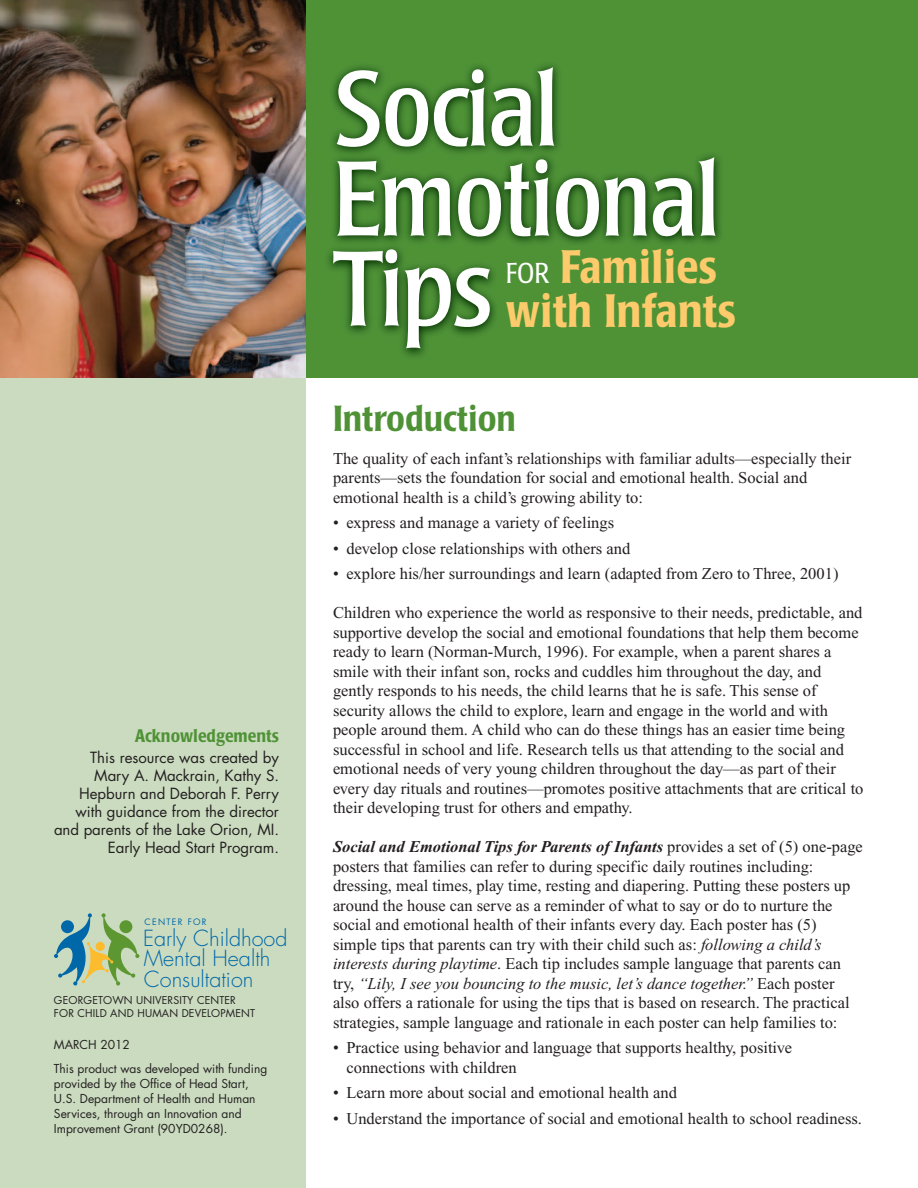
<style>
.page{position:relative;width:918px;height:1188px;background:#fff}
.page>*{position:absolute;margin:0;border:0;box-sizing:border-box;transform-origin:0 0}
.t1{font:condensed 105px/90px "Poppl Laudatio";letter-spacing:-.015em;color:#fff}
.t2{font:500 condensed 46.5px/43.5px "Poppl Laudatio";color:#fecb6c}
.t3{font:500 condensed 36px "Poppl Laudatio";color:#4f9236}
.t4{font:300 21.6px/20.1px "Futura";color:#0068a9}
.t5{font:500 condensed 18px "Poppl Laudatio";color:#4f9236}
.t6{font:16.5px/19.5px "Times New Roman";color:#231f20}
.t7{font:15px/18px "Futura";color:#231f20;text-align:right}
.t8{font:12px/15px "Futura";color:#231f20}
.t9{font:10.5px/13.5px "Futura";letter-spacing:.015em;color:#231f20}
.t10{font:8.7px "Futura";letter-spacing:.15em;color:#0068a9}
.s1{font-weight:300;font-size:28.5px;color:#fff}
.s2{font-weight:700;font-style:italic}
.s3{font-style:italic}
</style>
<div class="page">
<div style="left:0;top:0;width:306px;height:1188px;background:#cadbbf"></div>
<div style="left:0;top:0;width:918px;height:378px;background:#4f9236"></div>
<img style="left:0;top:0;width:306px;height:378px">
<img style="left:328px;top:65px;width:393px;height:291px">
<svg style="left:54px;top:913px;width:85px;height:73px"></svg>
<div style="left:96px;top:942px;width:9px;height:9px;background:#fdbb2e;border-radius:50%"></div>
<p class="t5" style="left:135px;top:728px;width:146px">Acknowledgements</p>
<p class="t7" style="left:54px;top:750px;width:227px">This resource was created by<br>Mary A. Mackrain, Kathy S.<br>Hepburn and Deborah F. Perry with guidance from the director and parents of the Lake Orion, MI.<br>Early Head Start Program.</p>
<p class="t10" style="left:145px;top:918px;width:63px">CENTER FOR</p>
<h3 class="t4" style="left:143px;top:930px;width:146px">Early Childhood<br>Mental Health<br>Consultation</h3>
<p class="t9" style="left:54px;top:994px;width:203px">GEORGETOWN UNIVERSITY CENTER<br>FOR CHILD AND HUMAN DEVELOPMENT</p>
<p class="t8" style="left:54px;top:1034px;width:215px;line-height:24px">MARCH 2012<br>This product was developed with funding</p>
<p class="t8" style="left:54px;top:1078px;width:203px">provided by the Office of Head Start, U.S. Department of Health and Human Services, through an Innovation and Improvement Grant (90YD0268).</p>
<h1 class="t1" style="left:333px;top:74px;width:389px">Social<br>Emotional<br>Tips</h1>
<h2 class="t2" style="left:506px;top:248px;width:231px"><span class="s1">FOR</span> Families with Infants</h2>
<h3 class="t3" style="left:333px;top:402px;width:184px">Introduction</h3>
<p class="t6" style="left:333px;top:450px;width:520px">The quality of each infant’s relationships with familiar adults—especially their parents—sets the foundation for social and emotional health. Social and emotional health is a child’s growing ability to:</p>
<p class="t6" style="left:333px;top:515px;width:283px">• express and manage a variety of feelings</p>
<p class="t6" style="left:333px;top:540px;width:299px">• develop close relationships with others and</p>
<p class="t6" style="left:333px;top:566px;width:507px">• explore his/her surroundings and learn (adapted from Zero to Three, 2001)</p>
<p class="t6" style="left:333px;top:605px;width:532px">Children who experience the world as responsive to their needs, predictable, and supportive develop the social and emotional foundations that help them become ready to learn (Norman-Murch, 1996). For example, when a parent shares a smile with their infant son, rocks and cuddles him throughout the day, and gently responds to his needs, the child learns that he is safe. This sense of security allows the child to explore, learn and engage in the world and with people around them. A child who can do these things has an easier time being successful in school and life. Research tells us that attending to the social and emotional needs of very young children throughout the day—as part of their every day rituals and routines—promotes positive attachments that are critical to their developing trust for others and empathy.</p>
<p class="t6" style="left:333px;top:839px;width:531px"><span class="s2">Social and Emotional Tips for Parents of Infants</span> provides a set of (5) one-page posters that families can refer to during specific daily routines including: dressing, meal times, play time, resting and diapering. Putting these posters up around the house can serve as a reminder of what to say or do to nurture the social and emotional health of their infants every day. Each poster has (5) simple tips that parents can try with their child such as: <span class="s3">following a child’s interests during playtime</span>. Each tip includes sample language that parents can try, <span class="s3">“Lily, I see you bouncing to the music, let’s dance together.”</span> Each poster also offers a rationale for using the tips that is based on research. The practical strategies, sample language and rationale in each poster can help families to:</p>
<p class="t6" style="left:347px;top:1040px;width:447px;text-indent:-14px">• Practice using behavior and language that supports healthy, positive connections with children</p>
<p class="t6" style="left:333px;top:1085px;width:346px">• Learn more about social and emotional health and</p>
<p class="t6" style="left:333px;top:1110px;width:531px">• Understand the importance of social and emotional health to school readiness.</p>
</div>
